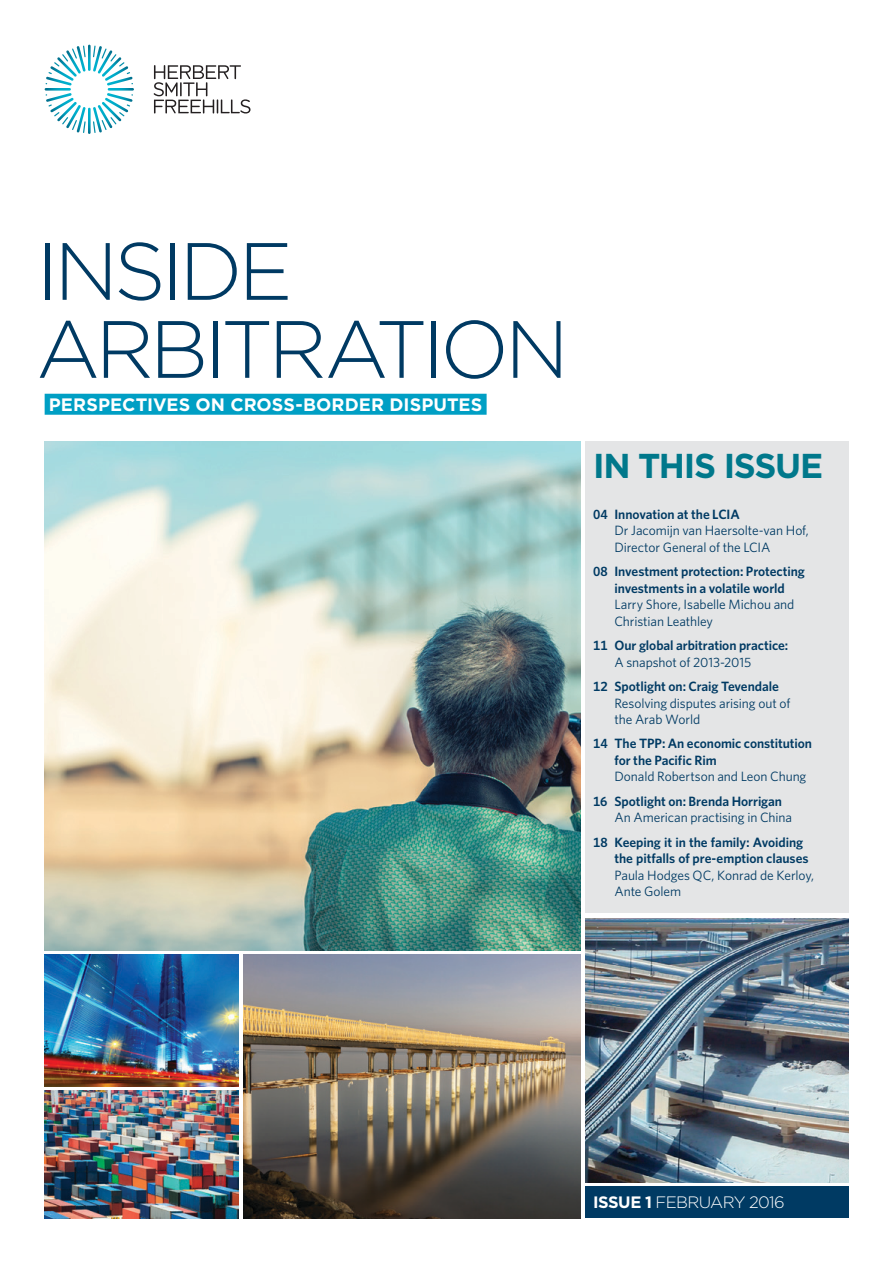
<style>
.page{position:relative;width:893px;height:1263px;background:#fff}
.page>*{position:absolute;margin:0;border:0;box-sizing:border-box;transform-origin:0 0}
.t1{font:300 81px/78px "Gotham";letter-spacing:-.05em;color:#003a63}
.t2{font:700 34.5px "Gotham";letter-spacing:-.04em;color:#00788b}
.t3{font:700 18px "Gotham";letter-spacing:.005em;color:#fff}
.t4{font:300 16.5px "Gotham";letter-spacing:-.04em;color:#fff}
.t5{font:600 13.5px/16.5px "Whitney";letter-spacing:-.005em;color:#003a63}
.t6{font:13.5px/16.5px "Whitney";letter-spacing:-.005em;color:#003a63}
.s1{font-weight:700}
</style>
<div class="page">
<svg style="left:154px;top:65px;width:96px;height:49px"></svg>
<svg style="left:45px;top:45px;width:89px;height:88px"></svg>
<div style="left:585px;top:441px;width:263px;height:472px;background:#e4e5e6"></div>
<img style="left:45px;top:1091px;width:194px;height:127px">
<img style="left:243px;top:955px;width:338px;height:263px">
<img style="left:45px;top:441px;width:536px;height:509px">
<img style="left:45px;top:955px;width:194px;height:131px">
<img style="left:585px;top:918px;width:263px;height:264px">
<div style="left:585px;top:1186px;width:263px;height:32px;background:#003a63"></div>
<div style="left:45px;top:394px;width:442px;height:21px;background:#009fc4"></div>
<h1 class="t1" style="left:36px;top:230px;width:534px">INSIDE<br>ARBITRATION</h1>
<h3 class="t3" style="left:49px;top:392px;width:435px">PERSPECTIVES ON CROSS-BORDER DISPUTES</h3>
<h2 class="t2" style="left:593px;top:443px;width:232px">IN THIS ISSUE</h2>
<p class="t5" style="left:593px;top:506px;width:148px">04 Innovation at the LCIA</p>
<p class="t6" style="left:614px;top:522px;width:196px">Dr Jacomijn van Haersolte-van Hof,<br>Director General of the LCIA</p>
<p class="t5" style="left:593px;top:563px;width:213px;text-align:center">08 Investment protection: Protecting investments in a volatile world</p>
<p class="t6" style="left:614px;top:596px;width:181px">Larry Shore, Isabelle Michou and<br>Christian Leathley</p>
<p class="t5" style="left:593px;top:637px;width:197px">11 Our global arbitration practice:</p>
<p class="t6" style="left:614px;top:653px;width:139px">A snapshot of 2013-2015</p>
<p class="t5" style="left:593px;top:678px;width:187px">12 Spotlight on: Craig Tevendale</p>
<p class="t6" style="left:614px;top:694px;width:177px">Resolving disputes arising out of the Arab World</p>
<p class="t5" style="left:614px;top:735px;width:199px;text-indent:-21px">14 The TPP: An economic constitution for the Pacific Rim</p>
<p class="t6" style="left:614px;top:768px;width:193px">Donald Robertson and Leon Chung</p>
<p class="t5" style="left:593px;top:793px;width:190px">16 Spotlight on: Brenda Horrigan</p>
<p class="t6" style="left:614px;top:809px;width:179px">An American practising in China</p>
<p class="t5" style="left:614px;top:833px;width:196px;text-indent:-21px">18 Keeping it in the family: Avoiding the pitfalls of pre-emption clauses</p>
<p class="t6" style="left:614px;top:866px;width:201px">Paula Hodges QC, Konrad de Kerloy,<br>Ante Golem</p>
<p class="t4" style="left:593px;top:1192px;width:193px"><span class="s1">ISSUE 1</span> FEBRUARY 2016</p>
</div>
